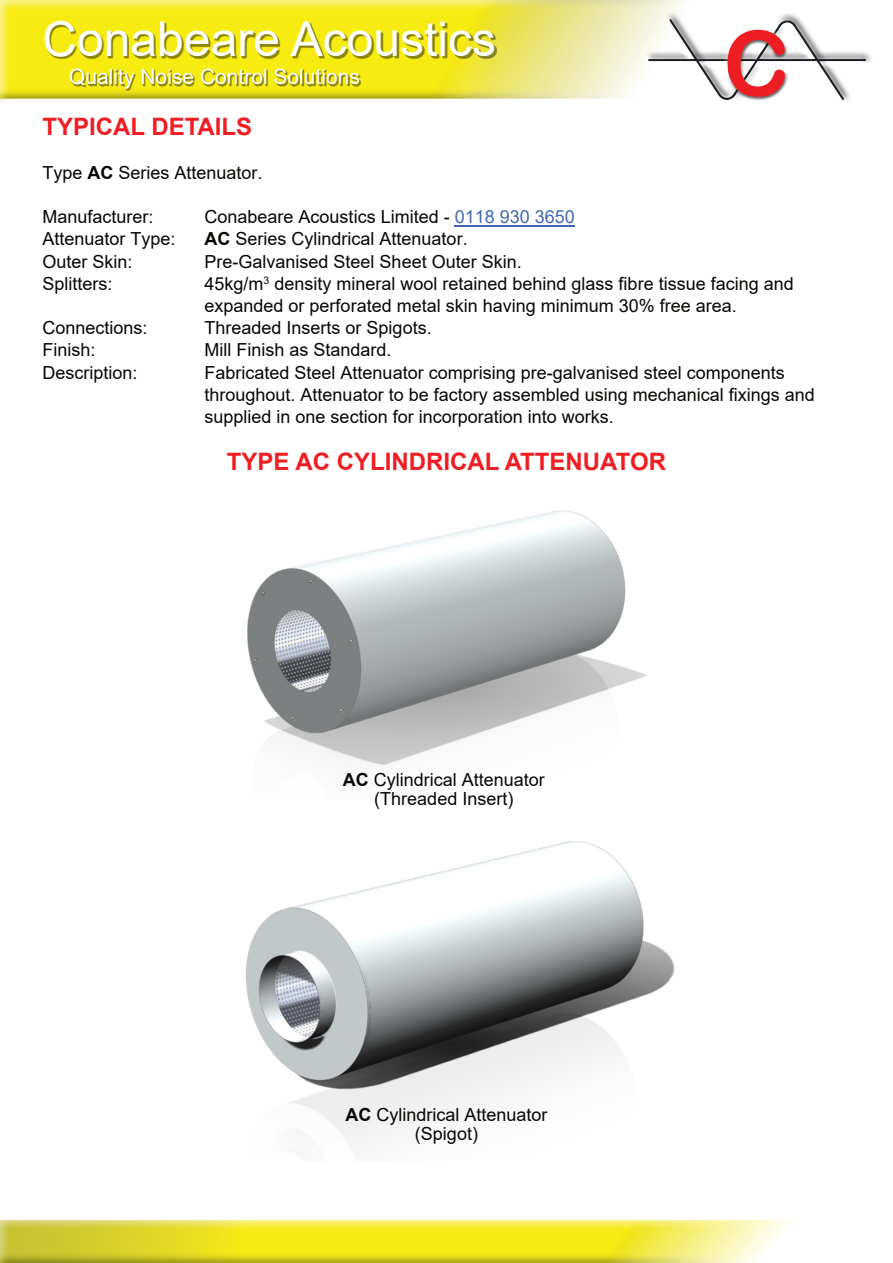
<style>
.page{position:relative;width:893px;height:1263px;background:#fff}
.page>*{position:absolute;margin:0;border:0;box-sizing:border-box;transform-origin:0 0}
.t1{font:48px "Arial";color:#fff}
.t2{font:700 24px "Arial";color:#ee1e23}
.t3{font:21px "Arial";color:#fff}
.t4{font:18px/22.2px "Arial";color:#080704}
.s1{font-weight:700}
.s2{color:#4068b2}
</style>
<div class="page">
<img style="left:0;top:0;width:684px;height:101px">
<hr style="left:455px;top:225px;width:120px;height:1px;background:#4068b2">
<img style="left:46px;top:22px;width:451px;height:37px">
<img style="left:71px;top:70px;width:290px;height:21px">
<img style="left:640px;top:12px;width:231px;height:89px">
<img style="left:0;top:1220px;width:788px;height:43px">
<img style="left:247px;top:510px;width:400px;height:256px">
<img style="left:245px;top:841px;width:430px;height:309px">
<h1 class="t1" style="left:43px;top:21px;width:455px">Conabeare Acoustics</h1>
<p class="t3" style="left:69px;top:69px;width:292px">Quality Noise Control Solutions</p>
<h2 class="t2" style="left:43px;top:118px;width:211px">TYPICAL DETAILS</h2>
<p class="t4" style="left:43px;top:163px;width:222px">Type <span class="s1">AC</span> Series Attenuator.</p>
<p class="t4" style="left:43px;top:207px;width:113px">Manufacturer:</p>
<p class="t4" style="left:205px;top:207px;width:372px">Conabeare Acoustics Limited - <span class="s2">0118 930 3650</span></p>
<p class="t4" style="left:43px;top:229px;width:135px">Attenuator Type:</p>
<p class="t4" style="left:205px;top:229px;width:265px"><span class="s1">AC</span> Series Cylindrical Attenuator.</p>
<p class="t4" style="left:43px;top:252px;width:92px">Outer Skin:</p>
<p class="t4" style="left:205px;top:252px;width:319px">Pre-Galvanised Steel Sheet Outer Skin.</p>
<p class="t4" style="left:43px;top:274px;width:72px">Splitters:</p>
<p class="t4" style="left:205px;top:274px;width:591px">45kg/m<sup>3</sup> density mineral wool retained behind glass fibre tissue facing and expanded or perforated metal skin having minimum 30% free area.</p>
<p class="t4" style="left:43px;top:318px;width:107px">Connections:</p>
<p class="t4" style="left:205px;top:318px;width:229px">Threaded Inserts or Spigots.</p>
<p class="t4" style="left:43px;top:341px;width:55px">Finish:</p>
<p class="t4" style="left:205px;top:341px;width:189px">Mill Finish as Standard.</p>
<p class="t4" style="left:43px;top:363px;width:97px">Description:</p>
<p class="t4" style="left:205px;top:363px;width:612px">Fabricated Steel Attenuator comprising pre-galvanised steel components throughout. Attenuator to be factory assembled using mechanical fixings and supplied in one section for incorporation into works.</p>
<h2 class="t2" style="left:227px;top:453px;width:441px">TYPE AC CYLINDRICAL ATTENUATOR</h2>
<p class="t4" style="left:343px;top:772px;width:204px;line-height:18.6px;text-align:center"><span class="s1">AC</span> Cylindrical Attenuator (Threaded Insert)</p>
<p class="t4" style="left:345px;top:1107px;width:204px;line-height:18.6px;text-align:center"><span class="s1">AC</span> Cylindrical Attenuator (Spigot)</p>
</div>
